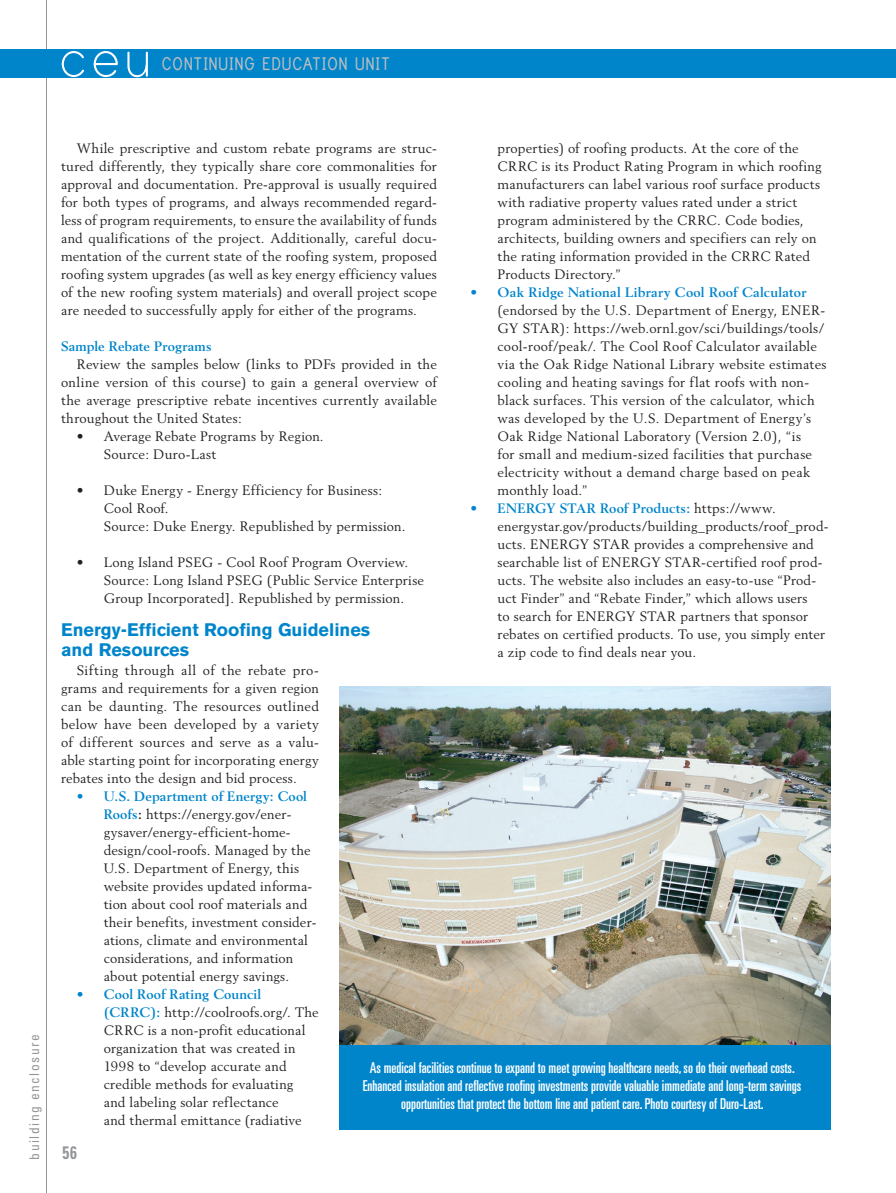
<style>
.page{position:relative;width:896px;height:1193px;background:#fff}
.page>*{position:absolute;margin:0;border:0;box-sizing:border-box;transform-origin:0 0}
.t1{font:75px "Print Clearly";color:#fff}
.t2{font:700 21px "Print";color:#bcbec1}
.t3{font:700 18px/19.5px "Akzidenz Grotesk BE";color:#0085cb}
.t4{font:700 condensed 18px "Univers";color:#939598;scale:.85 1}
.t5{font:ultra-condensed 15px/18px "Univers";color:#fff;text-align:center}
.t6{font:13.5px/18px "Berling";letter-spacing:.015em;color:#231f20}
.t7{font:700 13.5px "Berling";letter-spacing:.015em;color:#0085cb}
.t8{font:condensed 13.5px "Univers";letter-spacing:.115em;color:#939598}
.s1{font-weight:700;color:#0085cb}
.s2{font-weight:700}
</style>
<div class="page">
<hr style="left:46px;top:0;width:1px;height:1192px;background:#939598">
<div style="left:0;top:49px;width:896px;height:29px;background:#0085cb"></div>
<img style="left:339px;top:686px;width:492px;height:358px">
<div style="left:339px;top:1044px;width:492px;height:85px;background:#0085cb"></div>
<h1 class="t1" style="left:57px;top:17px;width:98px">ceu</h1>
<h2 class="t2" style="left:162px;top:55px;width:230px">CONTINUING EDUCATION UNIT</h2>
<p class="t8" style="left:26px;top:1159px;width:127px;rotate:-90deg">building enclosure</p>
<p class="t6" style="left:498px;top:139px;width:325px">properties) of roofing products. At the core of the CRRC is its Product Rating Program in which roofing manufacturers can label various roof surface products with radiative property values rated under a strict program administered by the CRRC. Code bodies, architects, building owners and specifiers can rely on the rating information provided in the CRRC Rated Products Directory.”</p>
<p class="t7" style="left:471px;top:284px;width:338px">• Oak Ridge National Library Cool Roof Calculator</p>
<p class="t6" style="left:498px;top:301px;width:330px">(endorsed by the U.S. Department of Energy, ENER-GY STAR): https://web.ornl.gov/sci/buildings/tools/ cool-roof/peak/. The Cool Roof Calculator available via the Oak Ridge National Library website estimates cooling and heating savings for flat roofs with non&shy;black surfaces. This version of the calculator, which was developed by the U.S. Department of Energy’s Oak Ridge National Laboratory (Version 2.0), “is<br>for small and medium-sized facilities that purchase electricity without a demand charge based on peak monthly load.”</p>
<p class="t6" style="left:498px;top:499px;width:332px;text-indent:-27px"><span class="s1">• ENERGY STAR Roof Products:</span> https://www. energystar.gov/products/building_products/roof_prod&shy;ucts. ENERGY STAR provides a comprehensive and searchable list of ENERGY STAR-certified roof prod&shy;ucts. The website also includes an easy-to-use “Prod&shy;uct Finder” and “Rebate Finder,” which allows users<br>to search for ENERGY STAR partners that sponsor rebates on certified products. To use, you simply enter a zip code to find deals near you.</p>
<p class="t6" style="left:61px;top:139px;width:377px;text-align:justify;text-indent:16px">While prescriptive and custom rebate programs are struc&shy;tured differently, they typically share core commonalities for approval and documentation. Pre-approval is usually required for both types of programs, and always recommended regard&shy;less of program requirements, to ensure the availability of funds and qualifications of the project. Additionally, careful docu&shy;mentation of the current state of the roofing system, proposed roofing system upgrades (as well as key energy efficiency values of the new roofing system materials) and overall project scope are needed to successfully apply for either of the programs.</p>
<p class="t7" style="left:61px;top:338px;width:152px">Sample Rebate Programs</p>
<p class="t6" style="left:61px;top:355px;width:377px;text-align:justify;text-indent:16px">Review the samples below (links to PDFs provided in the online version of this course) to gain a general overview of the average prescriptive rebate incentives currently available throughout the United States:</p>
<p class="t6" style="left:104px;top:427px;width:221px;text-indent:-27px">• Average Rebate Programs by Region.<br>Source: Duro-Last</p>
<p class="t6" style="left:104px;top:481px;width:303px;text-indent:-27px">• Duke Energy - Energy Efficiency for Business:<br>Cool Roof.<br>Source: Duke Energy. Republished by permission.</p>
<p class="t6" style="left:104px;top:553px;width:322px;text-indent:-27px">• Long Island PSEG - Cool Roof Program Overview.<br>Source: Long Island PSEG (Public Service Enterprise<br>Group Incorporated]. Republished by permission.</p>
<h3 class="t3" style="left:61px;top:620px;width:311px">Energy-Efficient Roofing Guidelines and Resources</h3>
<p class="t6" style="left:61px;top:661px;width:259px;text-align:justify;text-indent:16px">Sifting through all of the rebate pro&shy;grams and requirements for a given region can be daunting. The resources outlined below have been developed by a variety of different sources and serve as a valu&shy;able starting point for incorporating energy rebates into the design and bid process.</p>
<p class="t6" style="left:104px;top:787px;width:214px;text-indent:-27px"><span class="s1">• U.S. Department of Energy: Cool Roofs</span><span class="s2">:</span> https://energy.gov/ener&shy;gysaver/energy-efficient-home&shy;design/cool-roofs. Managed by the U.S. Department of Energy, this website provides updated informa&shy;tion about cool roof materials and their benefits, investment consider&shy;ations, climate and environmental considerations, and information about potential energy savings.</p>
<p class="t6" style="left:104px;top:985px;width:217px;text-indent:-27px"><span class="s1">• Cool Roof Rating Council (CRRC):</span> http://coolroofs.org/. The<br>CRRC is a non-profit educational organization that was created in<br>1998 to “develop accurate and credible methods for evaluating<br>and labeling solar reflectance<br>and thermal emittance (radiative</p>
<p class="t5" style="left:363px;top:1058px;width:440px">As medical facilities continue to expand to meet growing healthcare needs, so do their overhead costs.<br>Enhanced insulation and reflective roofing investments provide valuable immediate and long-term savings opportunities that protect the bottom line and patient care. Photo courtesy of Duro-Last.</p>
<h3 class="t4" style="left:63px;top:1141px;width:19px">56</h3>
</div>
